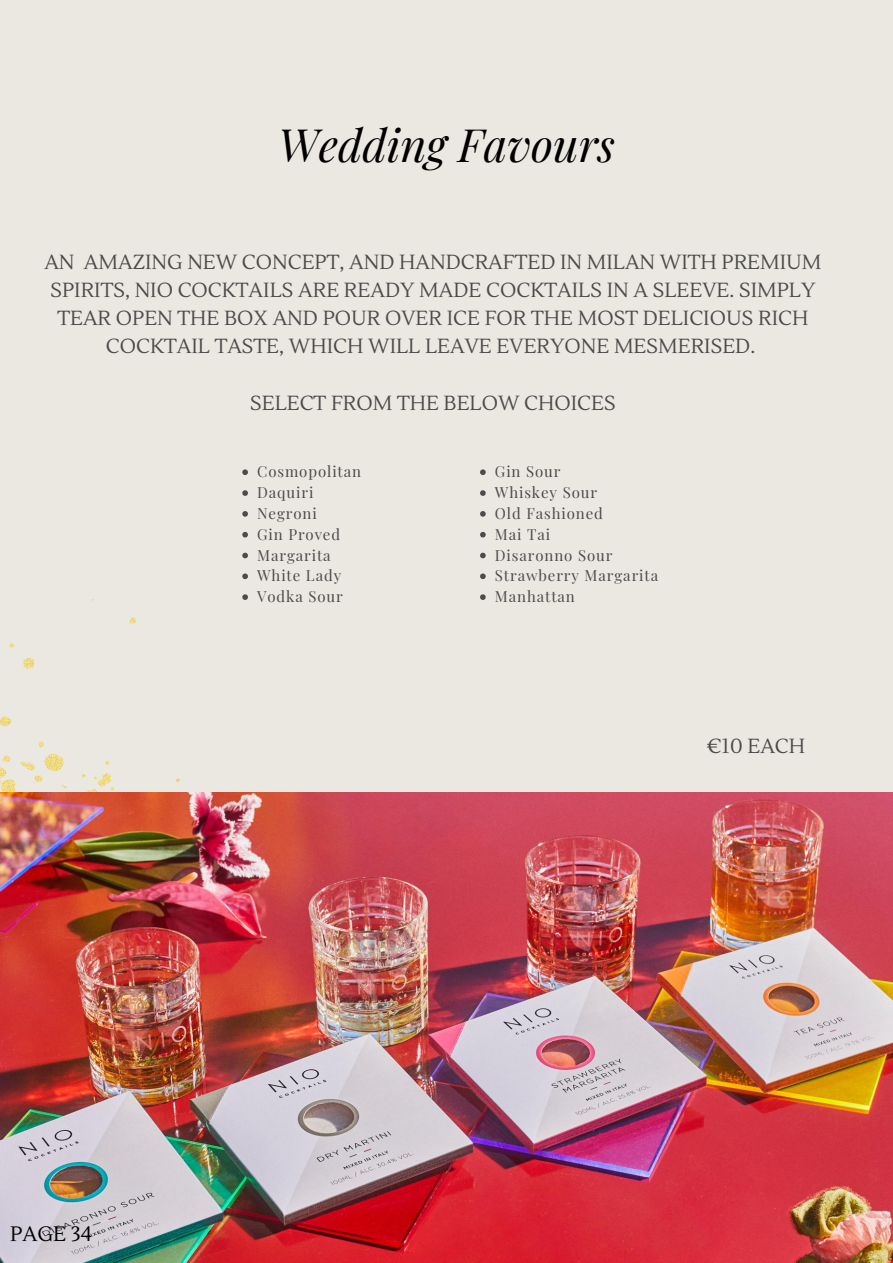
<style>
.page{position:relative;width:893px;height:1263px;background:#ebe8e2}
.page>*{position:absolute;margin:0;border:0;box-sizing:border-box;transform-origin:0 0}
.t1{font:italic 45px "Playfair Display";color:#000}
.t2{font:20.85px "Lustria";color:#000}
.t3{font:20.4px/28.1px "Lustria";color:#4b4b4b;text-align:center}
.t4{font:15px/20.9px "Playfair Display";letter-spacing:.06em;color:#4b4b4b}
</style>
<div class="page">
<img style="left:0;top:600px;width:181px;height:192px">
<img style="left:0;top:792px;width:893px;height:471px">
<svg style="left:242px;top:469px;width:6px;height:6px"></svg>
<svg style="left:242px;top:490px;width:6px;height:6px"></svg>
<svg style="left:242px;top:511px;width:6px;height:6px"></svg>
<svg style="left:242px;top:532px;width:6px;height:5px"></svg>
<svg style="left:242px;top:553px;width:6px;height:5px"></svg>
<svg style="left:242px;top:573px;width:6px;height:6px"></svg>
<svg style="left:242px;top:594px;width:6px;height:6px"></svg>
<svg style="left:480px;top:469px;width:6px;height:6px"></svg>
<svg style="left:480px;top:490px;width:6px;height:6px"></svg>
<svg style="left:480px;top:511px;width:6px;height:6px"></svg>
<svg style="left:480px;top:532px;width:6px;height:5px"></svg>
<svg style="left:480px;top:553px;width:6px;height:5px"></svg>
<svg style="left:480px;top:573px;width:6px;height:6px"></svg>
<svg style="left:480px;top:594px;width:6px;height:6px"></svg>
<h1 class="t1" style="left:278px;top:113px;width:338px">Wedding Favours</h1>
<p class="t3" style="left:44px;top:249px;width:778px">AN AMAZING NEW CONCEPT, AND HANDCRAFTED IN MILAN WITH PREMIUM SPIRITS, NIO COCKTAILS ARE READY MADE COCKTAILS IN A SLEEVE. SIMPLY TEAR OPEN THE BOX AND POUR OVER ICE FOR THE MOST DELICIOUS RICH COCKTAIL TASTE, WHICH WILL LEAVE EVERYONE MESMERISED.</p>
<p class="t3" style="left:250px;top:389px;width:367px">SELECT FROM THE BELOW CHOICES</p>
<p class="t4" style="left:257px;top:461px;width:106px">Cosmopolitan<br>Daquiri<br>Negroni<br>Gin Proved<br>Margarita<br>White Lady<br>Vodka Sour</p>
<p class="t4" style="left:495px;top:461px;width:165px">Gin Sour<br>Whiskey Sour<br>Old Fashioned<br>Mai Tai<br>Disaronno Sour<br>Strawberry Margarita<br>Manhattan</p>
<p class="t3" style="left:706px;top:732px;width:100px">€10 EACH</p>
<p class="t2" style="left:10px;top:1221px;width:84px">PAGE 34</p>
</div>
